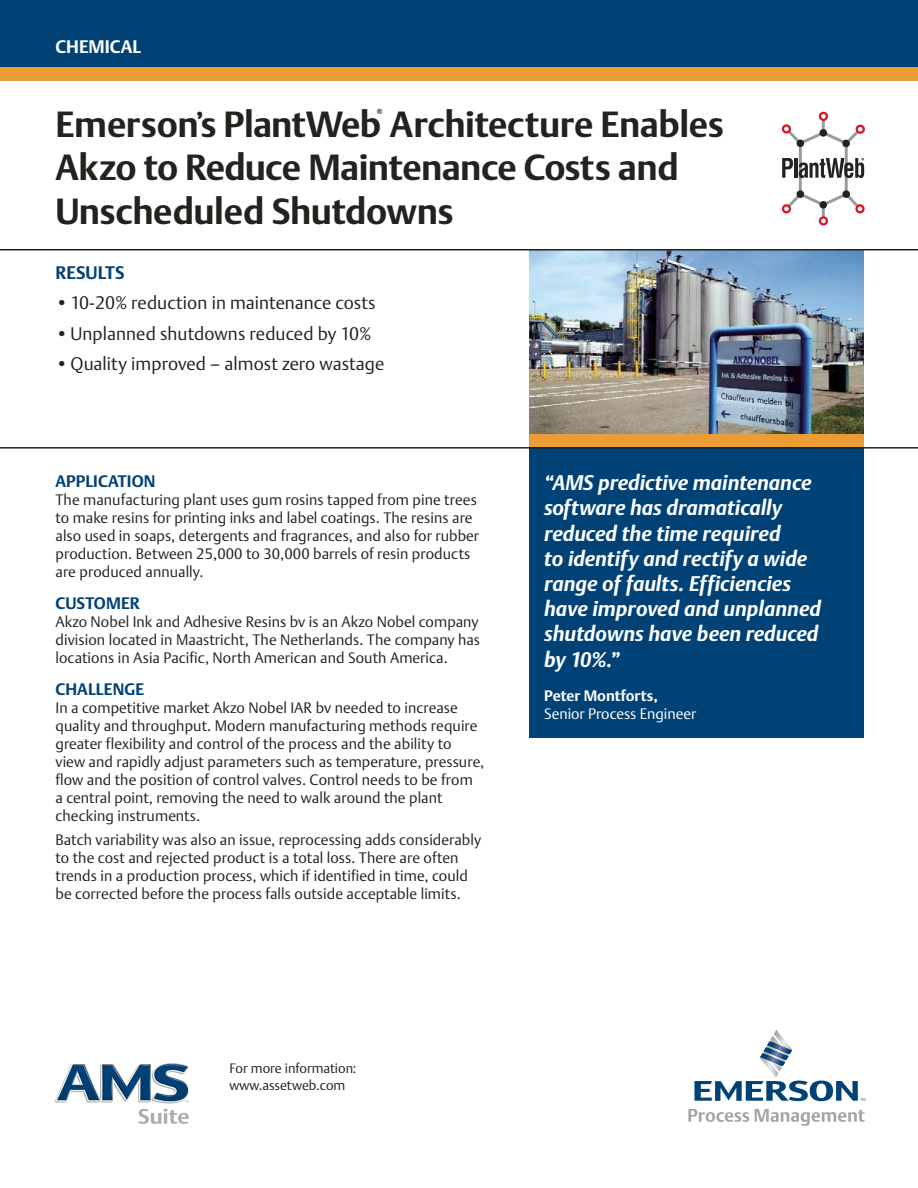
<style>
.page{position:relative;width:918px;height:1188px;background:#fff}
.page>*{position:absolute;margin:0;border:0;box-sizing:border-box;transform-origin:0 0}
.t1{font:700 36px/43.5px "DTL Argo T";letter-spacing:-.01em;color:#20231e}
.t2{font:italic 700 21px/25.2px "DTL Argo T";color:#fff}
.t3{font:18px "DTL Argo T Light";letter-spacing:.005em;color:#20231e}
.t4{font:700 18px "DTL Argo T";color:#fff}
.t5{font:700 18px "DTL Argo T";letter-spacing:.005em;color:#004176}
.t6{font:700 16.5px "DTL Argo T";letter-spacing:.005em;color:#004176}
.t7{font:15px/18px "DTL Argo T Light";letter-spacing:.005em;color:#20231e}
.t8{font:15px "DTL Argo T Light";color:#fff}
.t9{font:700 15px "DTL Argo T";color:#fff}
.t10{font:13.5px/16.2px "DTL Argo T Light";color:#20231e}
.t11{font:700 7.5px "DTL Argo T";color:#20231e}
</style>
<div class="page">
<img style="left:529px;top:250px;width:335px;height:184px">
<div style="left:0;top:0;width:918px;height:69px;background:#004176"></div>
<div style="left:0;top:68px;width:918px;height:13px;background:#ec9c35"></div>
<div style="left:529px;top:434px;width:335px;height:14px;background:#ec9c35"></div>
<div style="left:529px;top:447px;width:335px;height:290px;background:#004176"></div>
<svg style="left:694px;top:1030px;width:171px;height:71px"></svg>
<svg style="left:688px;top:1109px;width:61px;height:13px"></svg>
<svg style="left:755px;top:1109px;width:110px;height:17px"></svg>
<hr style="left:0;top:249px;width:918px;height:1px;background:#20231e">
<hr style="left:0;top:447px;width:918px;height:2px;background:#20231e">
<svg style="left:55px;top:1063px;width:134px;height:61px"></svg>
<svg style="left:781px;top:111px;width:84px;height:115px"></svg>
<p class="t4" style="left:56px;top:39px;width:87px">CHEMICAL</p>
<h1 class="t1" style="left:56px;top:104px;width:670px">Emerson<sup>’</sup>s PlantWeb Architecture Enables</h1>
<p class="t11" style="left:377px;top:109px;width:7px">®</p>
<h1 class="t1" style="left:56px;top:148px;width:625px">Akzo to Reduce Maintenance Costs and<br>Unscheduled Shutdowns</h1>
<p class="t5" style="left:56px;top:265px;width:71px">RESULTS</p>
<p class="t3" style="left:56px;top:295px;width:321px">• 10-20% reduction in maintenance costs</p>
<p class="t3" style="left:56px;top:326px;width:317px">• Unplanned shutdowns reduced by 10%</p>
<p class="t3" style="left:56px;top:357px;width:331px">• Quality improved – almost zero wastage</p>
<p class="t6" style="left:56px;top:474px;width:102px">APPLICATION</p>
<p class="t7" style="left:56px;top:492px;width:425px">The manufacturing plant uses gum rosins tapped from pine trees to make resins for printing inks and label coatings. The resins are also used in soaps, detergents and fragrances, and also for rubber production. Between 25,000 to 30,000 barrels of resin products are produced annually.</p>
<p class="t6" style="left:56px;top:596px;width:86px">CUSTOMER</p>
<p class="t7" style="left:56px;top:614px;width:426px;text-align:justify">Akzo Nobel Ink and Adhesive Resins bv is an Akzo Nobel company division located in Maastricht, The Netherlands. The company has locations in Asia Pacific, North American and South America.</p>
<p class="t6" style="left:56px;top:682px;width:90px">CHALLENGE</p>
<p class="t7" style="left:56px;top:700px;width:430px">In a competitive market Akzo Nobel IAR bv needed to increase quality and throughput. Modern manufacturing methods require greater flexibility and control of the process and the ability to view and rapidly adjust parameters such as temperature, pressure, flow and the position of control valves. Control needs to be from<br>a central point, removing the need to walk around the plant checking instruments.</p>
<p class="t7" style="left:56px;top:832px;width:427px">Batch variability was also an issue, reprocessing adds considerably to the cost and rejected product is a total loss. There are often trends in a production process, which if identified in time, could be corrected before the process falls outside acceptable limits.</p>
<h2 class="t2" style="left:544px;top:471px;width:278px">“AMS predictive maintenance software has dramatically reduced the time required<br>to identify and rectify a wide range of faults. Efficiencies have improved and unplanned shutdowns have been reduced by 10%.”</h2>
<p class="t9" style="left:544px;top:689px;width:115px">Peter Montforts,</p>
<p class="t8" style="left:544px;top:707px;width:154px">Senior Process Engineer</p>
<p class="t10" style="left:230px;top:1062px;width:129px">For more information: www.assetweb.com</p>
</div>
